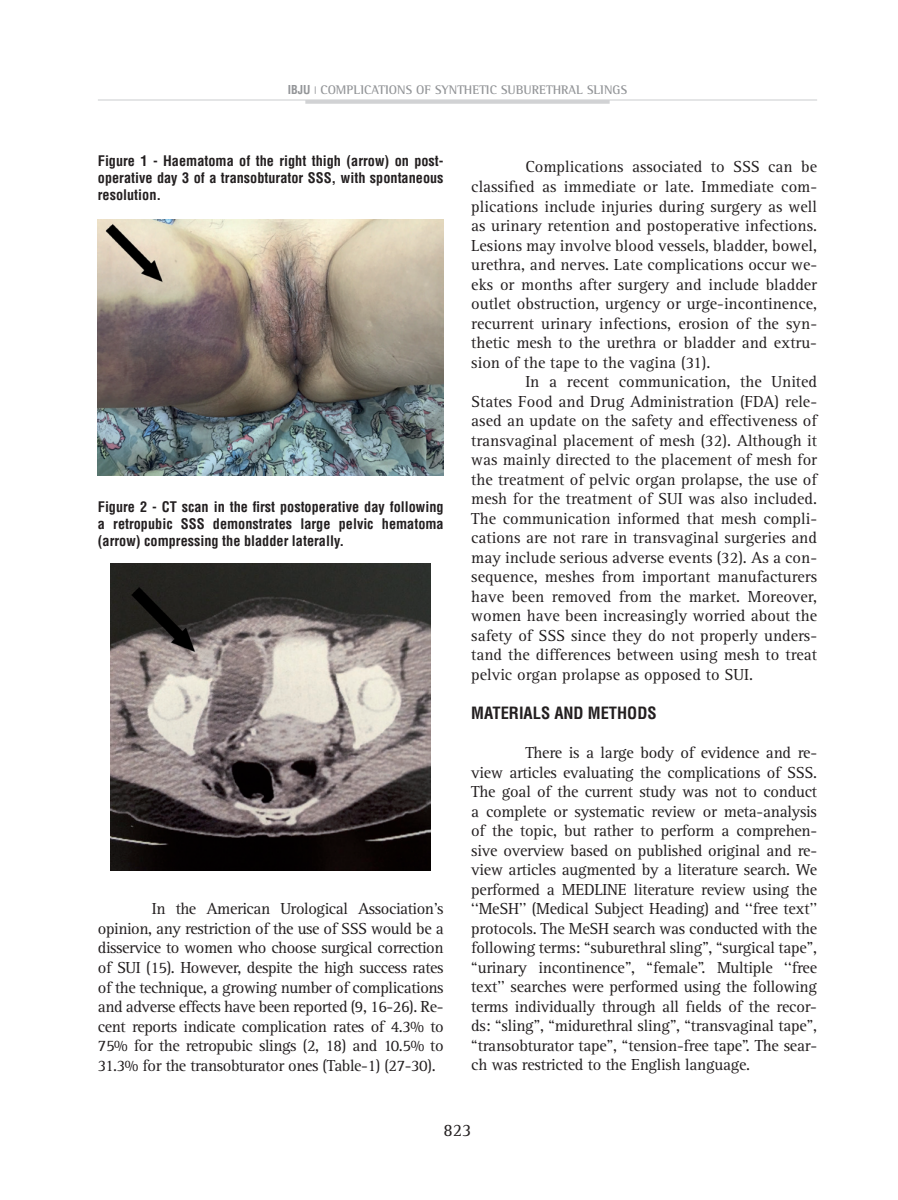
<style>
.page{position:relative;width:898px;height:1200px;background:#fff}
.page>*{position:absolute;margin:0;border:0;box-sizing:border-box;transform-origin:0 0}
.t1{font:18px "Rotis Serif";color:#231f20}
.t2{font:16.5px/19.5px "Rotis Serif";letter-spacing:-.015em;color:#231f20;text-align:justify}
.t3{font:700 condensed 16.5px "Helvetica";color:#231f20}
.t4{font:700 condensed 14.25px/17.1px "Helvetica";color:#231f20;text-align:justify}
.t5{font:700 12.75px "Rotis Semi Serif";color:#939598}
.s1{font-family:"Helvetica";font-stretch:condensed;font-size:12px}
</style>
<div class="page">
<hr style="left:98px;top:99px;width:718px;height:2px;background:#dcdddf">
<hr style="left:305px;top:100px;width:304px;height:4px;background:#d1d2d4">
<img style="left:97px;top:219px;width:346px;height:256px">
<img style="left:111px;top:563px;width:319px;height:307px">
<p class="t5" style="left:287px;top:82px;width:341px"><span class="s1">ibju</span> <sup>|</sup> COMPLICATIONS OF SYNTHETIC SUBURETHRAL SLINGS</p>
<p class="t4" style="left:98px;top:152px;width:347px">Figure 1 - Haematoma of the right thigh (arrow) on post&shy;operative day 3 of a transobturator SSS, with spontaneous resolution.</p>
<p class="t4" style="left:98px;top:497px;width:347px">Figure 2 - CT scan in the first postoperative day following a retropubic SSS demonstrates large pelvic hematoma (arrow) compressing the bladder laterally.</p>
<p class="t2" style="left:98px;top:899px;width:347px;text-indent:54px">In the American Urological Association’s opinion, any restriction of the use of SSS would be a disservice to women who choose surgical correction of SUI (15). However, despite the high success rates of the technique, a growing number of complications and adverse effects have been reported (9, 16-26). Re&shy;cent reports indicate complication rates of 4.3% to 75% for the retropubic slings (2, 18) and 10.5% to 31.3% for the transobturator ones (Table-1) (27-30).</p>
<p class="t2" style="left:471px;top:158px;width:347px;text-indent:54px">Complications associated to SSS can be classified as immediate or late. Immediate com&shy;plications include injuries during surgery as well as urinary retention and postoperative infections.<br>Lesions may involve blood vessels, bladder, bowel, urethra, and nerves. Late complications occur we&shy;eks or months after surgery and include bladder outlet obstruction, urgency or urge-incontinence, recurrent urinary infections, erosion of the syn&shy;thetic mesh to the urethra or bladder and extru&shy;sion of the tape to the vagina (31).</p>
<p class="t2" style="left:471px;top:372px;width:347px;text-indent:54px">In a recent communication, the United States Food and Drug Administration (FDA) rele&shy;ased an update on the safety and effectiveness of transvaginal placement of mesh (32). Although it was mainly directed to the placement of mesh for the treatment of pelvic organ prolapse, the use of mesh for the treatment of SUI was also included.<br>The communication informed that mesh compli&shy;cations are not rare in transvaginal surgeries and may include serious adverse events (32). As a con&shy;sequence, meshes from important manufacturers have been removed from the market. Moreover, women have been increasingly worried about the safety of SSS since they do not properly unders&shy;tand the differences between using mesh to treat pelvic organ prolapse as opposed to SUI.</p>
<p class="t3" style="left:471px;top:702px;width:187px">MATERIALS AND METHODS</p>
<p class="t2" style="left:471px;top:743px;width:347px;text-indent:54px">There is a large body of evidence and re&shy;view articles evaluating the complications of SSS.<br>The goal of the current study was not to conduct a complete or systematic review or meta-analysis of the topic, but rather to perform a comprehen&shy;sive overview based on published original and re&shy;view articles augmented by a literature search. We performed a MEDLINE literature review using the ‘‘MeSH’’ (Medical Subject Heading) and ‘‘free text’’ protocols. The MeSH search was conducted with the following terms: “suburethral sling”, “surgical tape”, “urinary incontinence”, “female”. Multiple ‘‘free text’’ searches were performed using the following terms individually through all fields of the recor&shy;ds: “sling”, “midurethral sling”, “transvaginal tape”, “transobturator tape”, “tension-free tape”. The sear&shy;ch was restricted to the English language.</p>
<p class="t1" style="left:443px;top:1119px;width:30px">823</p>
</div>
